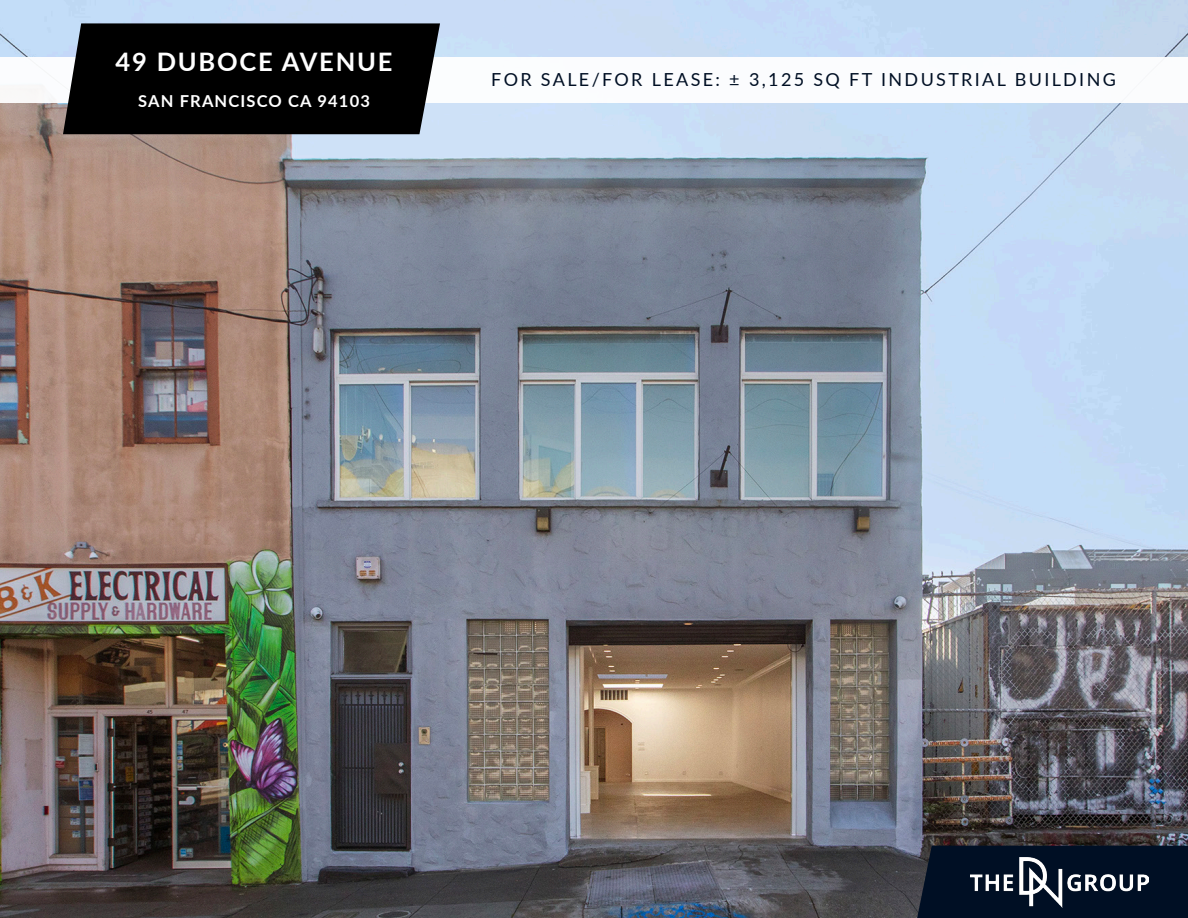
<style>
.page{position:relative;width:1188px;height:918px;background:#fff}
.page>*{position:absolute;margin:0;border:0;box-sizing:border-box;transform-origin:0 0}
.t1{font:700 25.5px "Lato";letter-spacing:.07em;color:#fff}
.t2{font:18px "Lato";letter-spacing:.13em;color:#000f24}
.t3{font:700 16.5px "Lato";letter-spacing:.07em;color:#fff}
</style>
<div class="page">
<img style="left:0;top:0;width:1188px;height:918px">
<div style="left:0;top:57px;width:1188px;height:45px;background:#fff"></div>
<div style="left:63px;top:23px;width:377px;height:111px;background:#000"></div>
<div style="left:917px;top:846px;width:271px;height:72px;background:#000f24"></div>
<img style="left:971px;top:857px;width:177px;height:51px">
<p class="t1" style="left:116px;top:43px;width:278px">49 DUBOCE AVENUE</p>
<p class="t3" style="left:138px;top:88px;width:233px">SAN FRANCISCO CA 94103</p>
<p class="t2" style="left:491px;top:67px;width:626px">FOR SALE/FOR LEASE: ± 3,125 SQ FT INDUSTRIAL BUILDING</p>
</div>
